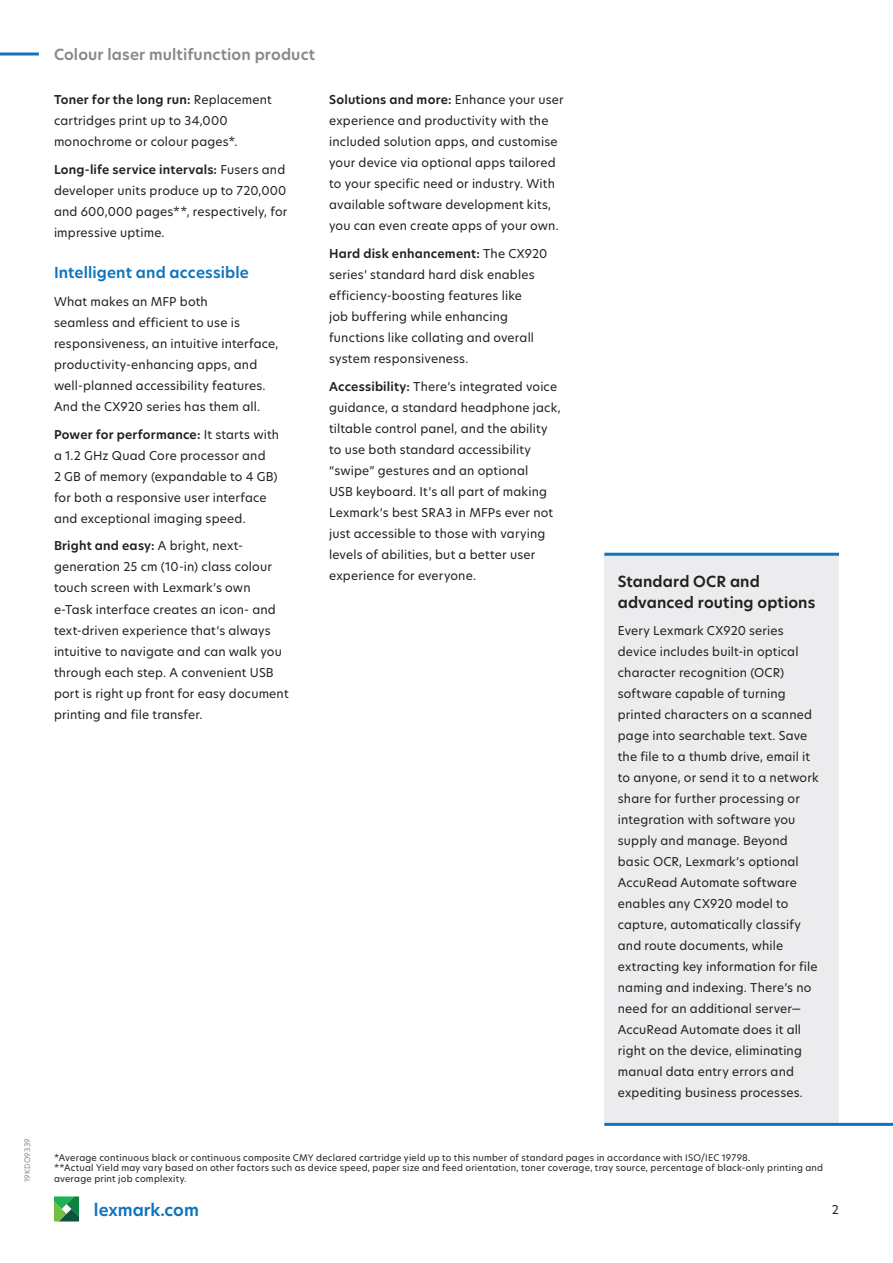
<style>
.page{position:relative;width:893px;height:1263px;background:#fff}
.page>*{position:absolute;margin:0;border:0;box-sizing:border-box;transform-origin:0 0}
.URL{font:600 16.5px "TP Hero";color:#1074bc}
.Generic_Header{font:600 15px/21px "TP Hero";letter-spacing:.01em;color:#231f20}
.Document_label{font:600 15px "TP Hero";letter-spacing:.01em;color:#87898c}
.Body_header_-_level{font:600 15px "TP Hero";letter-spacing:.01em;color:#1074bc}
.Body_Copy{font:12px/21px "TP Hero";letter-spacing:.015em;color:#231f20}
.Body_Copy_-_keep_wit{font:12px/21px "TP Hero";letter-spacing:.015em;color:#231f20}
.Footnotes{font:9px/10.5px "TP Hero";letter-spacing:.025em;color:#231f20}
.t1{font:7.5px "TP Hero";letter-spacing:.02em;color:#87898c}
.s1{font-weight:600}
</style>
<div class="page">
<hr style="left:0;top:52px;width:39px;height:3px;background:#1074bc">
<svg style="left:54px;top:1196px;width:25px;height:25px"></svg>
<div style="left:604px;top:554px;width:235px;height:570px;background:#ececee"></div>
<hr style="left:604px;top:1123px;width:235px;height:3px;background:#1074bc">
<hr style="left:839px;top:1123px;width:54px;height:3px;background:#1074bc">
<hr style="left:604px;top:553px;width:235px;height:3px;background:#1074bc">
<p class="t1" style="left:22px;top:1182px;width:45px;rotate:-90deg">19KDO9339</p>
<p class="Document_label" style="left:54px;top:44px;width:263px">Colour laser multifunction product</p>
<p class="Body_Copy_-_keep_wit" style="left:54px;top:89px;width:219px"><span class="s1">Toner for the long run:</span> Replacement cartridges print up to 34,000 monochrome or colour pages*.</p>
<p class="Body_Copy_-_keep_wit" style="left:54px;top:159px;width:235px"><span class="s1">Long-life service intervals:</span> Fusers and developer units produce up to 720,000 and 600,000 pages**, respectively, for impressive uptime.</p>
<p class="Body_header_-_level" style="left:54px;top:262px;width:196px">Intelligent and accessible</p>
<p class="Body_Copy_-_keep_wit" style="left:54px;top:291px;width:226px">What makes an MFP both<br>seamless and efficient to use is responsiveness, an intuitive interface, productivity-enhancing apps, and well-planned accessibility features.<br>And the CX920 series has them all.</p>
<p class="Body_Copy" style="left:54px;top:424px;width:227px"><span class="s1">Power for performance:</span> It starts with a 1.2 GHz Quad Core processor and<br>2 GB of memory (expandable to 4 GB) for both a responsive user interface and exceptional imaging speed.</p>
<p class="Body_Copy" style="left:54px;top:535px;width:236px"><span class="s1">Bright and easy:</span> A bright, next&shy;generation 25 cm (10-in) class colour touch screen with Lexmark’s own e-Task interface creates an icon- and text-driven experience that’s always intuitive to navigate and can walk you through each step. A convenient USB port is right up front for easy document printing and file transfer.</p>
<p class="Body_Copy_-_keep_wit" style="left:329px;top:89px;width:236px"><span class="s1">Solutions and more:</span> Enhance your user experience and productivity with the included solution apps, and customise your device via optional apps tailored to your specific need or industry. With available software development kits, you can even create apps of your own.</p>
<p class="Body_Copy_-_keep_wit" style="left:329px;top:243px;width:220px"><span class="s1">Hard disk enhancement:</span> The CX920 series’ standard hard disk enables efficiency-boosting features like<br>job buffering while enhancing functions like collating and overall system responsiveness.</p>
<p class="Body_Copy" style="left:329px;top:376px;width:233px"><span class="s1">Accessibility:</span> There’s integrated voice guidance, a standard headphone jack, tiltable control panel, and the ability to use both standard accessibility “swipe” gestures and an optional<br>USB keyboard. It’s all part of making Lexmark’s best SRA3 in MFPs ever not just accessible to those with varying levels of abilities, but a better user experience for everyone.</p>
<p class="Generic_Header" style="left:618px;top:570px;width:199px">Standard OCR and advanced routing options</p>
<p class="Body_Copy" style="left:618px;top:620px;width:202px">Every Lexmark CX920 series device includes built-in optical character recognition (OCR) software capable of turning printed characters on a scanned page into searchable text. Save the file to a thumb drive, email it to anyone, or send it to a network share for further processing or integration with software you supply and manage. Beyond basic OCR, Lexmark’s optional<br>AccuRead Automate software enables any CX920 model to capture, automatically classify and route documents, while extracting key information for file naming and indexing. There’s no need for an additional server—<br>AccuRead Automate does it all right on the device, eliminating manual data entry errors and expediting business processes.</p>
<p class="Footnotes" style="left:54px;top:1152px;width:698px">*Average continuous black or continuous composite CMY declared cartridge yield up to this number of standard pages in accordance with ISO/IEC 19798.</p>
<p class="Footnotes" style="left:54px;top:1163px;width:771px">**Actual Yield may vary based on other factors such as device speed, paper size and feed orientation, toner coverage, tray source, percentage of black-only printing and average print job complexity.</p>
<p class="URL" style="left:94px;top:1198px;width:106px">lexmark.com</p>
<p class="Body_Copy" style="left:832px;top:1199px;width:9px">2</p>
</div>
